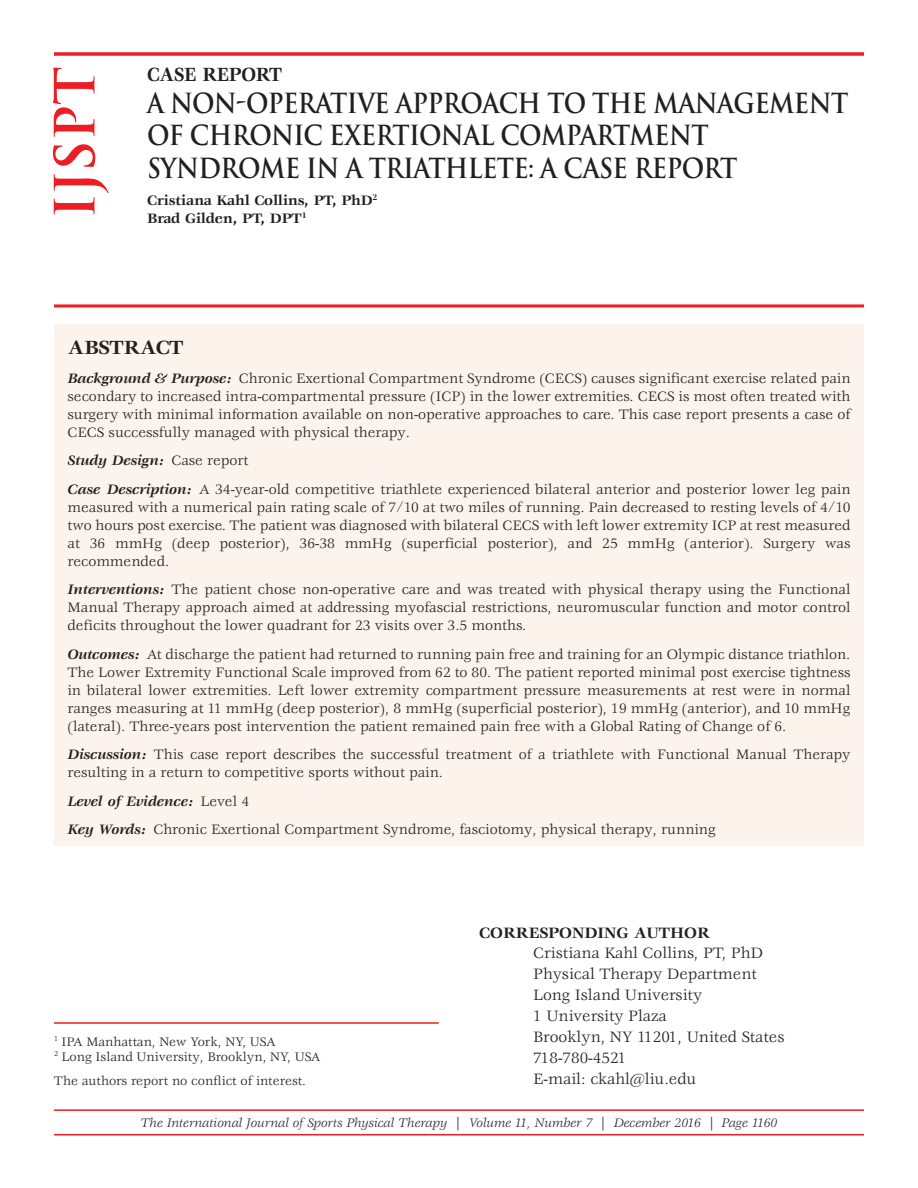
<style>
.page{position:relative;width:918px;height:1188px;background:#fff}
.page>*{position:absolute;margin:0;border:0;box-sizing:border-box;transform-origin:0 0}
.t1{font:700 54px "Trajan Pro";color:#ee1d23}
.t2{font:700 27px/32.2px "Trajan Pro";letter-spacing:-.025em;color:#231f20;scale:.9 1}
.t3{font:700 21px "Veljovic Std";letter-spacing:-.01em;color:#231f20;scale:.9 1}
.t4{font:700 21px "Veljovic Std";letter-spacing:-.01em;color:#231f20}
.t5{font:16.5px/21px "Veljovic Std";color:#231f20}
.t6{font:700 16.5px "Veljovic Std";color:#231f20}
.t7{font:15px/18px "Veljovic Std";color:#231f20;text-align:justify}
.t8{font:700 15px/18px "Veljovic Std";letter-spacing:-.01em;color:#231f20}
.t9{font:13.5px/15px "Veljovic Std";color:#231f20}
.t10{font:italic 13.5px "Veljovic Std";color:#231f20}
.s1{font-weight:700;font-style:italic}
</style>
<div class="page">
<hr style="left:54px;top:1109px;width:810px;height:2px;background:#ee1d23">
<hr style="left:54px;top:1134px;width:810px;height:1px;background:#ee1d23">
<div style="left:54px;top:324px;width:810px;height:522px;background:#fdf3ed"></div>
<svg style="left:54px;top:52px;width:810px;height:4px;background:#ef383e"></svg>
<hr style="left:54px;top:1022px;width:385px;height:2px;background:#ee1d23">
<hr style="left:54px;top:304px;width:810px;height:3px;background:#ee1d23">
<h1 class="t1" style="left:44px;top:219px;width:154px;rotate:-90deg">IJSPT</h1>
<h3 class="t3" style="left:147px;top:66px;width:152px">CASE REPORT</h3>
<h2 class="t2" style="left:147px;top:88px;width:781px">A NON-OPERATIVE APPROACH TO THE MANAGEMENT<br>OF CHRONIC EXERTIONAL COMPARTMENT<br>SYNDROME IN A TRIATHLETE: A CASE REPORT</h2>
<p class="t8" style="left:147px;top:192px;width:232px">Cristiana Kahl Collins, PT, PhD<sup>2<br></sup>Brad Gilden, PT, DPT<sup>1</sup></p>
<h3 class="t4" style="left:68px;top:339px;width:118px">ABSTRACT</h3>
<p class="t7" style="left:68px;top:370px;width:785px"><span class="s1">Background &amp; Purpose:</span> Chronic Exertional Compartment Syndrome (CECS) causes significant exercise related pain secondary to increased intra-compartmental pressure (ICP) in the lower extremities. CECS is most often treated with surgery with minimal information available on non-operative approaches to care. This case report presents a case of CECS successfully managed with physical therapy.</p>
<p class="t7" style="left:68px;top:447px;width:785px;line-height:28.5px"><span class="s1">Study Design:</span> Case report<br><span class="s1">Case Description:</span> A 34-year-old competitive triathlete experienced bilateral anterior and posterior lower leg pain</p>
<p class="t7" style="left:68px;top:499px;width:785px">measured with a numerical pain rating scale of 7/10 at two miles of running. Pain decreased to resting levels of 4/10 two hours post exercise. The patient was diagnosed with bilateral CECS with left lower extremity ICP at rest measured at 36 mmHg (deep posterior), 36-38 mmHg (superficial posterior), and 25 mmHg (anterior). Surgery was recommended.</p>
<p class="t7" style="left:68px;top:582px;width:785px"><span class="s1">Interventions:</span> The patient chose non-operative care and was treated with physical therapy using the Functional Manual Therapy approach aimed at addressing myofascial restrictions, neuromuscular function and motor control deficits throughout the lower quadrant for 23 visits over 3.5 months.</p>
<p class="t7" style="left:68px;top:646px;width:785px"><span class="s1">Outcomes:</span> At discharge the patient had returned to running pain free and training for an Olympic distance triathlon.<br>The Lower Extremity Functional Scale improved from 62 to 80. The patient reported minimal post exercise tightness in bilateral lower extremities. Left lower extremity compartment pressure measurements at rest were in normal ranges measuring at 11 mmHg (deep posterior), 8 mmHg (superficial posterior), 19 mmHg (anterior), and 10 mmHg (lateral). Three-years post intervention the patient remained pain free with a Global Rating of Change of 6.</p>
<p class="t7" style="left:68px;top:747px;width:785px"><span class="s1">Discussion:</span> This case report describes the successful treatment of a triathlete with Functional Manual Therapy resulting in a return to competitive sports without pain.</p>
<p class="t7" style="left:68px;top:788px;width:650px;line-height:28.5px"><span class="s1">Level of Evidence:</span> Level 4<br><span class="s1">Key Words:</span> Chronic Exertional Compartment Syndrome, fasciotomy, physical therapy, running</p>
<p class="t9" style="left:54px;top:1035px;width:268px"><sup>1</sup> IPA Manhattan, New York, NY, USA<br><sup>2</sup> Long Island University, Brooklyn, NY, USA</p>
<p class="t9" style="left:54px;top:1074px;width:254px">The authors report no conflict of interest.</p>
<p class="t6" style="left:479px;top:926px;width:232px">CORRESPONDING AUTHOR</p>
<p class="t5" style="left:533px;top:944px;width:253px">Cristiana Kahl Collins, PT, PhD<br>Physical Therapy Department<br>Long Island University<br>1 University Plaza<br>Brooklyn, NY 11201, United States<br>718-780-4521<br>E-mail: ckahl@liu.edu</p>
<p class="t10" style="left:141px;top:1117px;width:638px">The International Journal of Sports Physical Therapy | Volume 11, Number 7 | December 2016 | Page 1160</p>
</div>
